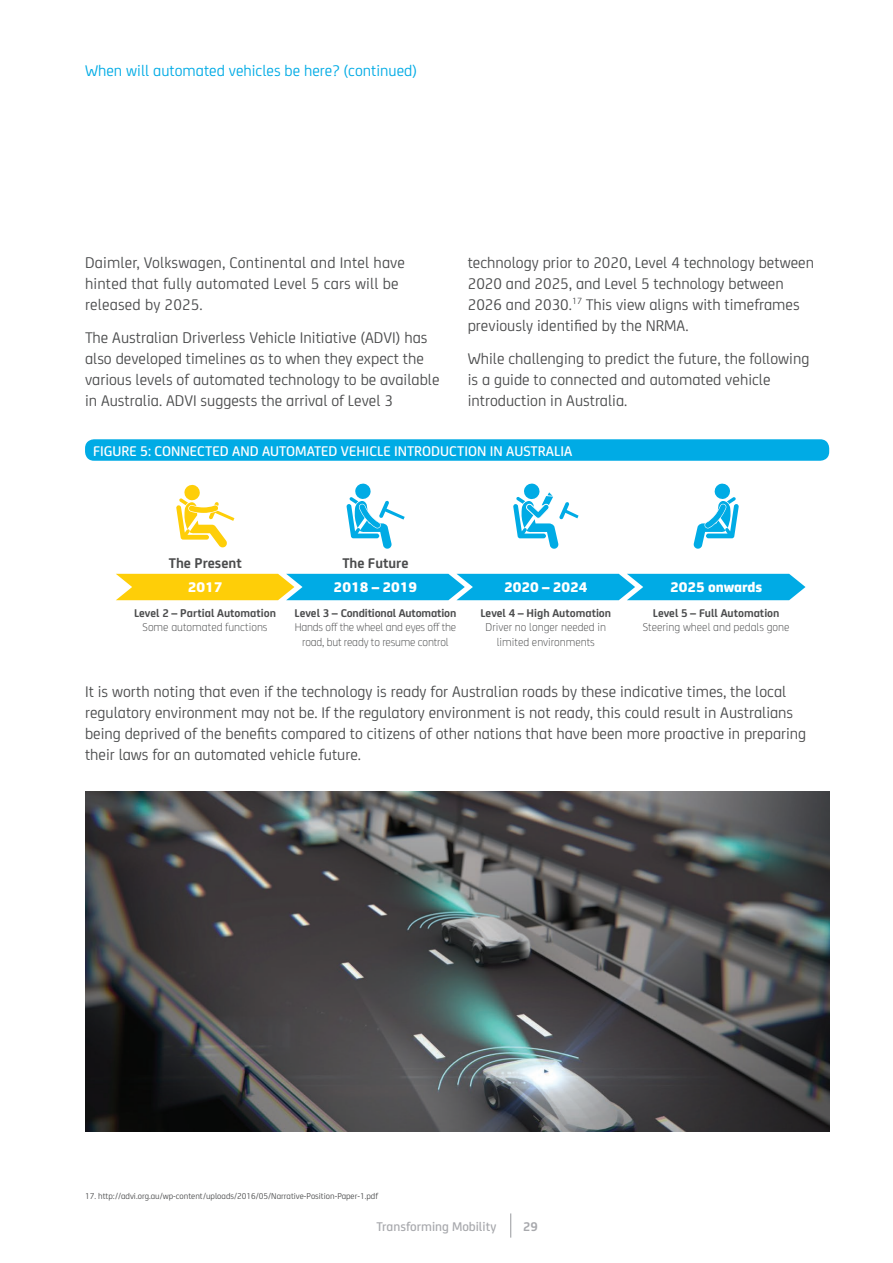
<style>
.page{position:relative;width:893px;height:1263px;background:#fff}
.page>*{position:absolute;margin:0;border:0;box-sizing:border-box;transform-origin:0 0}
.t1{font:16.5px/21px "NRMA";color:#4b4c4d}
.t2{font:16.5px "NRMA";color:#00abe5}
.t3{font:500 15px "NRMA";color:#fff}
.t4{font:800 15px "NRMA";color:#fff}
.t5{font:700 15px "NRMA";color:#4b4c4d}
.t6{font:500 13.5px "NRMA";color:#a8a9ad}
.t7{font:700 13.5px "NRMA";color:#a8a9ad}
.t8{font:300 12px/14.4px "NRMA";color:#4b4c4d;text-align:center}
.t9{font:700 12px "NRMA";color:#4b4c4d}
.t10{font:9px "NRMA";color:#4b4c4d}
</style>
<div class="page">
<svg style="left:510px;top:1213px;width:1px;height:24px"></svg>
<div style="left:85px;top:439px;width:744px;height:22px;background:#00abe5;border-radius:9px"></div>
<svg style="left:116px;top:574px;width:689px;height:26px;background:#4ab8b2"></svg>
<svg style="left:176px;top:484px;width:58px;height:63px"></svg>
<svg style="left:346px;top:483px;width:59px;height:66px"></svg>
<svg style="left:693px;top:483px;width:46px;height:66px"></svg>
<svg style="left:513px;top:483px;width:66px;height:66px"></svg>
<img style="left:85px;top:792px;width:744px;height:339px">
<p class="t2" style="left:85px;top:59px;width:334px">When will automated vehicles be here? (continued)</p>
<p class="t1" style="left:85px;top:251px;width:322px">Daimler, Volkswagen, Continental and Intel have hinted that fully automated Level 5 cars will be released by 2025.</p>
<p class="t1" style="left:85px;top:326px;width:356px">The Australian Driverless Vehicle Initiative (ADVI) has also developed timelines as to when they expect the various levels of automated technology to be available in Australia. ADVI suggests the arrival of Level 3</p>
<p class="t1" style="left:468px;top:251px;width:348px">technology prior to 2020, Level 4 technology between 2020 and 2025, and Level 5 technology between 2026 and 2030.<sup>17</sup> This view aligns with timeframes previously identified by the NRMA.</p>
<p class="t1" style="left:468px;top:347px;width:343px">While challenging to predict the future, the following is a guide to connected and automated vehicle introduction in Australia.</p>
<p class="t3" style="left:93px;top:440px;width:481px">FIGURE 5: CONNECTED AND AUTOMATED VEHICLE INTRODUCTION IN AUSTRALIA</p>
<p class="t5" style="left:169px;top:551px;width:75px">The Present</p>
<p class="t5" style="left:342px;top:551px;width:68px">The Future</p>
<p class="t4" style="left:188px;top:575px;width:36px">2017</p>
<p class="t4" style="left:334px;top:575px;width:85px">2018 – 2019</p>
<p class="t4" style="left:504px;top:575px;width:85px">2020 – 2024</p>
<p class="t4" style="left:670px;top:575px;width:94px">2025 onwards</p>
<p class="t9" style="left:134px;top:604px;width:144px">Level 2 – Partial Automation</p>
<p class="t8" style="left:143px;top:619px;width:126px">Some automated functions</p>
<p class="t9" style="left:294px;top:604px;width:163px">Level 3 – Conditional Automation</p>
<p class="t8" style="left:295px;top:619px;width:163px">Hands off the wheel and eyes off the road, but ready to resume control</p>
<p class="t9" style="left:480px;top:604px;width:132px">Level 4 – High Automation</p>
<p class="t8" style="left:485px;top:619px;width:122px">Driver no longer needed in limited environments</p>
<p class="t9" style="left:653px;top:604px;width:128px">Level 5 – Full Automation</p>
<p class="t8" style="left:643px;top:619px;width:148px">Steering wheel and pedals gone</p>
<p class="t1" style="left:85px;top:680px;width:723px">It is worth noting that even if the technology is ready for Australian roads by these indicative times, the local regulatory environment may not be. If the regulatory environment is not ready, this could result in Australians being deprived of the benefits compared to citizens of other nations that have been more proactive in preparing their laws for an automated vehicle future.</p>
<p class="t10" style="left:85px;top:1190px;width:294px">17. http://advi.org.au/wp-content/uploads/2016/05/Narrative-Position-Paper-1.pdf</p>
<p class="t6" style="left:376px;top:1216px;width:121px">Transforming Mobility</p>
<p class="t7" style="left:523px;top:1216px;width:16px">29</p>
</div>
